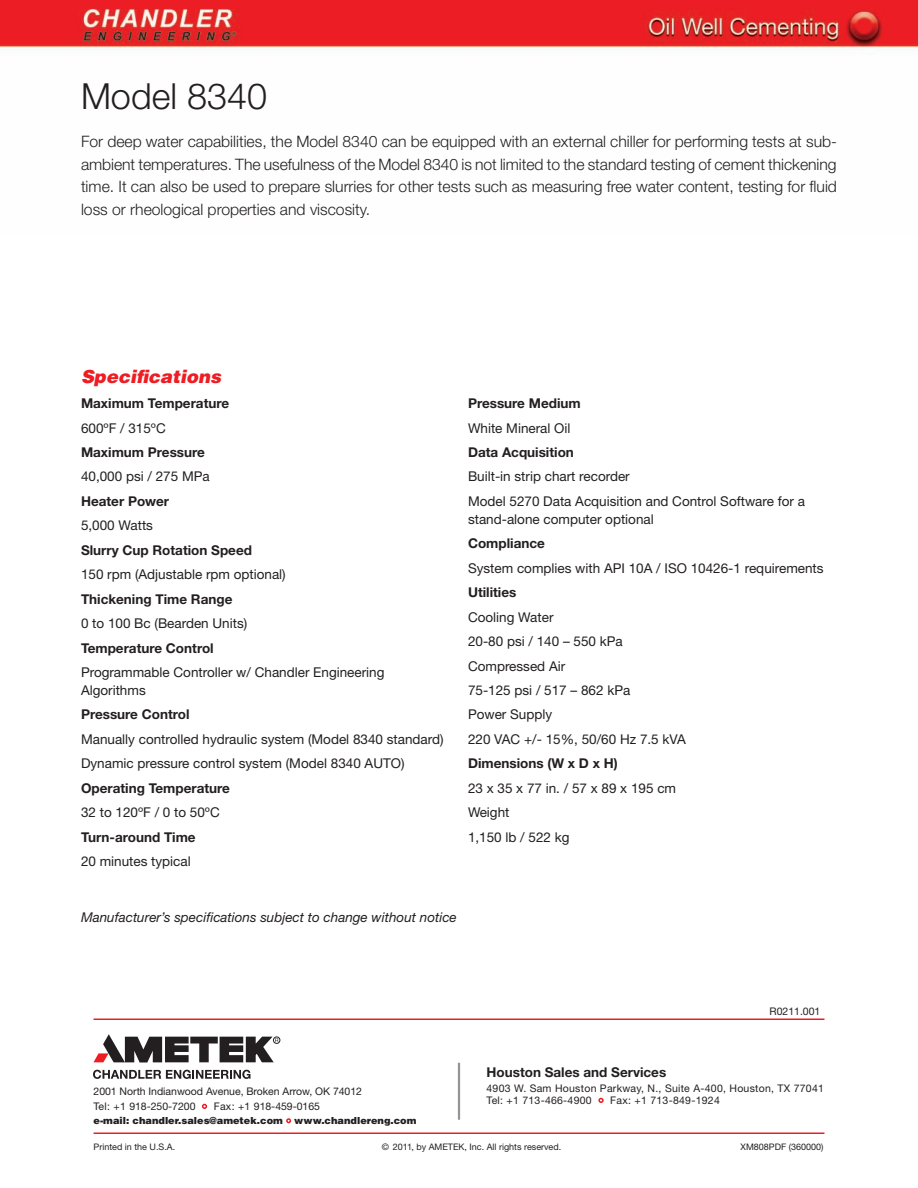
<style>
.page{position:relative;width:918px;height:1188px;background:#fff}
.page>*{position:absolute;margin:0;border:0;box-sizing:border-box;transform-origin:0 0}
.Headline{font:300 36px "Helvetica Neue";color:#231f20}
.Color_Subhead{font:italic 900 18px "Helvetica";color:#ee1d23}
.bodyBold{font:300 15.75px/22.5px "Helvetica Neue";color:#231f20;text-align:justify}
.specs{font:13.5px/18px "Helvetica Neue";color:#231f20}
.spechead{font:700 13.5px "Helvetica Neue";color:#231f20}
.specItalic{font:italic 13.5px "Helvetica Neue";color:#231f20}
.dimensions{font:700 13.5px "Helvetica Neue";color:#231f20}
.dimensions-2{font:10.5px/12px "Helvetica Neue";letter-spacing:.025em;color:#231f20}
.dimensions-3{font:10.5px/15px "Helvetica Neue";letter-spacing:-.005em;color:#231f20}
.specs-2{font:10.5px "Helvetica Neue";color:#231f20}
.dimensions-4{font:900 9.75px "Helvetica";color:#231f20}
.dimensions-5{font:9px "Helvetica Neue";color:#231f20}
.copy{font:9px "Helvetica Neue";color:#231f20}
</style>
<div class="page">
<img style="left:0;top:0;width:918px;height:48px">
<hr style="left:94px;top:1132px;width:730px;height:2px;background:#ee1d23">
<svg style="left:202px;top:1104px;width:5px;height:5px"></svg>
<svg style="left:286px;top:1118px;width:5px;height:5px"></svg>
<hr style="left:94px;top:1018px;width:730px;height:2px;background:#ee1d23">
<svg style="left:598px;top:1098px;width:6px;height:5px"></svg>
<hr style="left:458px;top:1063px;width:2px;height:57px;background:#939598">
<svg style="left:93px;top:1070px;width:157px;height:9px"></svg>
<div style="left:273px;top:1037px;width:7px;height:7px;border:1px solid #231f20;border-radius:50%"></div>
<svg style="left:93px;top:1034px;width:185px;height:29px"></svg>
<p class="Headline" style="left:81px;top:75px;width:188px">Model 8340</p>
<p class="bodyBold" style="left:81px;top:130px;width:758px">For deep water capabilities, the Model 8340 can be equipped with an external chiller for performing tests at sub&shy;ambient temperatures. The usefulness of the Model 8340 is not limited to the standard testing of cement thickening time. It can also be used to prepare slurries for other tests such as measuring free water content, testing for fluid loss or rheological properties and viscosity.</p>
<p class="Color_Subhead" style="left:81px;top:365px;width:142px">Specifications</p>
<p class="spechead" style="left:81px;top:395px;width:150px">Maximum Temperature</p>
<p class="specs" style="left:81px;top:419px;width:86px">600ºF / 315ºC</p>
<p class="spechead" style="left:81px;top:444px;width:125px">Maximum Pressure</p>
<p class="specs" style="left:81px;top:467px;width:130px">40,000 psi / 275 MPa</p>
<p class="spechead" style="left:81px;top:493px;width:90px">Heater Power</p>
<p class="specs" style="left:81px;top:516px;width:74px">5,000 Watts</p>
<p class="spechead" style="left:81px;top:542px;width:173px">Slurry Cup Rotation Speed</p>
<p class="specs" style="left:81px;top:565px;width:206px">150 rpm (Adjustable rpm optional)</p>
<p class="spechead" style="left:81px;top:590px;width:153px">Thickening Time Range</p>
<p class="specs" style="left:81px;top:614px;width:168px">0 to 100 Bc (Bearden Units)</p>
<p class="spechead" style="left:81px;top:639px;width:134px">Temperature Control</p>
<p class="specs" style="left:81px;top:663px;width:305px">Programmable Controller w/ Chandler Engineering<br>Algorithms</p>
<p class="spechead" style="left:81px;top:706px;width:110px">Pressure Control</p>
<p class="specs" style="left:81px;top:730px;width:364px">Manually controlled hydraulic system (Model 8340 standard)</p>
<p class="specs" style="left:81px;top:754px;width:325px">Dynamic pressure control system (Model 8340 AUTO)</p>
<p class="spechead" style="left:81px;top:780px;width:150px">Operating Temperature</p>
<p class="specs" style="left:81px;top:803px;width:140px">32 to 120ºF / 0 to 50ºC</p>
<p class="spechead" style="left:81px;top:829px;width:116px">Turn-around Time</p>
<p class="specs" style="left:81px;top:852px;width:111px">20 minutes typical</p>
<p class="spechead" style="left:468px;top:395px;width:114px">Pressure Medium</p>
<p class="specs" style="left:468px;top:419px;width:104px">White Mineral Oil</p>
<p class="spechead" style="left:468px;top:444px;width:107px">Data Acquisition</p>
<p class="specs" style="left:468px;top:467px;width:163px">Built-in strip chart recorder</p>
<p class="specs" style="left:468px;top:492px;width:339px">Model 5270 Data Acquisition and Control Software for a stand-alone computer optional</p>
<p class="spechead" style="left:468px;top:535px;width:78px">Compliance</p>
<p class="specs" style="left:468px;top:559px;width:357px">System complies with API 10A / ISO 10426-1 requirements</p>
<p class="spechead" style="left:468px;top:584px;width:50px">Utilities</p>
<p class="specs" style="left:468px;top:608px;width:87px">Cooling Water</p>
<p class="specs" style="left:468px;top:632px;width:156px">20-80 psi / 140 – 550 kPa</p>
<p class="specs" style="left:468px;top:657px;width:99px">Compressed Air</p>
<p class="specs" style="left:468px;top:681px;width:164px">75-125 psi / 517 – 862 kPa</p>
<p class="specs" style="left:468px;top:705px;width:86px">Power Supply</p>
<p class="specs" style="left:468px;top:730px;width:219px">220 VAC +/- 15%, 50/60 Hz 7.5 kVA</p>
<p class="spechead" style="left:468px;top:755px;width:151px">Dimensions (W x D x H)</p>
<p class="specs" style="left:468px;top:779px;width:210px">23 x 35 x 77 in. / 57 x 89 x 195 cm</p>
<p class="specs" style="left:468px;top:803px;width:43px">Weight</p>
<p class="specs" style="left:468px;top:828px;width:103px">1,150 lb / 522 kg</p>
<p class="specItalic" style="left:81px;top:909px;width:377px">Manufacturer’s specifications subject to change without notice</p>
<p class="dimensions-3" style="left:94px;top:1084px;width:270px">2001 North Indianwood Avenue, Broken Arrow, OK 74012<br>Tel: +1 918-250-7200</p>
<p class="dimensions-3" style="left:214px;top:1099px;width:108px">Fax: +1 918-459-0165</p>
<p class="dimensions-4" style="left:94px;top:1114px;width:325px">e-mail: chandler.sales@ametek.com www.chandlereng.com</p>
<p class="specs-2" style="left:770px;top:1005px;width:52px">R0211.001</p>
<p class="dimensions" style="left:487px;top:1064px;width:181px">Houston Sales and Services</p>
<p class="dimensions-2" style="left:487px;top:1082px;width:339px">4903 W. Sam Houston Parkway, N., Suite A-400, Houston, TX 77041<br>Tel: +1 713-466-4900</p>
<p class="dimensions-2" style="left:610px;top:1094px;width:111px">Fax: +1 713-849-1924</p>
<p class="dimensions-5" style="left:94px;top:1142px;width:83px">Printed in the U.S.A.</p>
<p class="dimensions-5" style="left:382px;top:1142px;width:181px">© 2008, by AMETEK, Inc. All rights reserved.</p>
<p class="dimensions-5" style="left:741px;top:1142px;width:84px">XM808PDF (360000)</p>
<p class="copy" style="left:393px;top:1142px;width:21px">2011</p>
</div>
